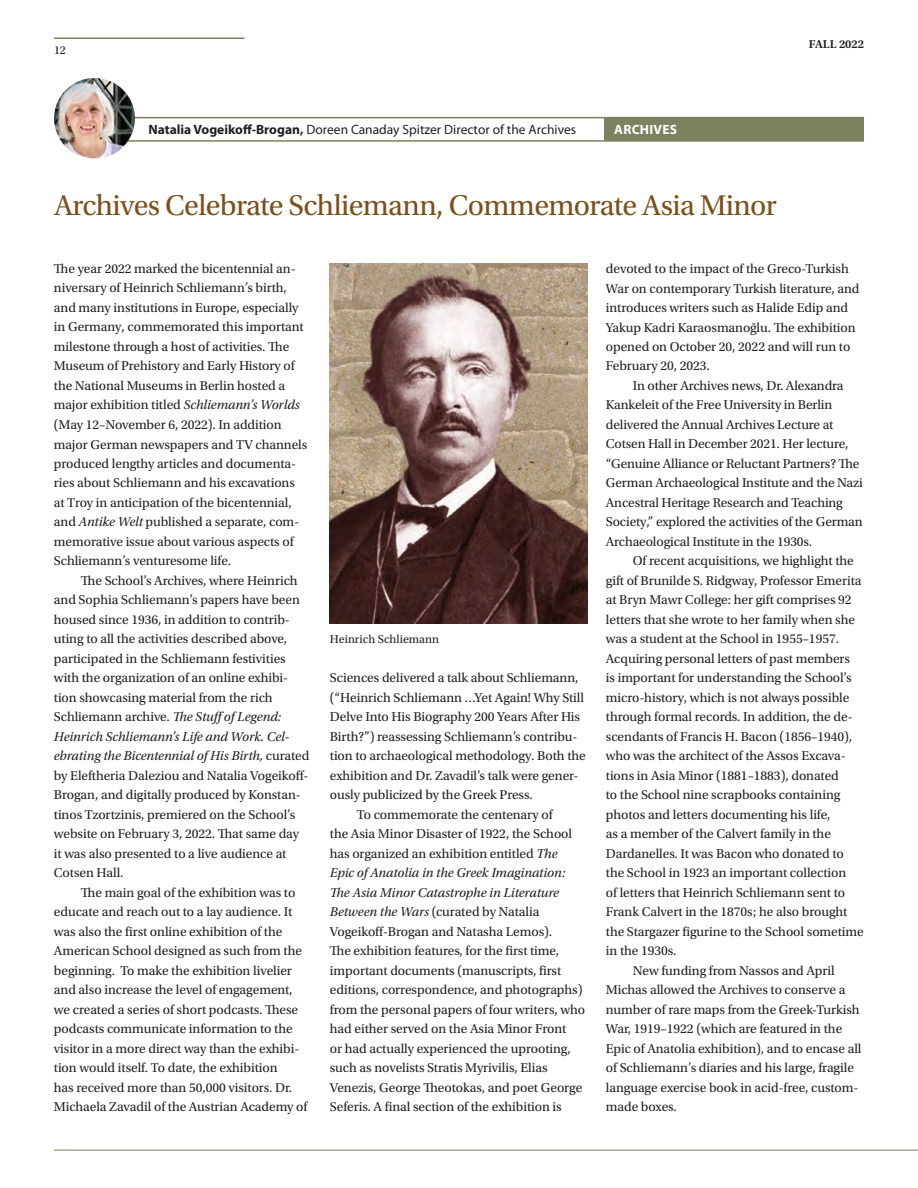
<style>
.page{position:relative;width:918px;height:1188px;background:#fff}
.page>*{position:absolute;margin:0;border:0;box-sizing:border-box;transform-origin:0 0}
.Standard_Headline{font:30px "Utopia Std";letter-spacing:-.02em;color:#7b501a}
.Body_Std{font:13.5px/19.5px "Utopia Std";letter-spacing:-.005em;color:#231f20}
.Body_first{font:13.5px/19.5px "Utopia Std";letter-spacing:-.005em;color:#231f20}
.t1{font:13.5px "Myriad Pro";color:#231f20}
.Box{font:700 13.5px "Myriad Pro";letter-spacing:.02em;color:#fff}
.t2{font:12px "Utopia Std";color:#231f20}
.t3{font:600 12px "Utopia Std";color:#231f20}
.s1{font-weight:700}
.s2{font-style:italic}
</style>
<div class="page">
<hr style="left:94px;top:117px;width:770px;height:1px;background:#7a825f">
<hr style="left:94px;top:140px;width:770px;height:2px;background:#7a825f">
<img style="left:54px;top:78px;width:81px;height:81px;border-radius:40px">
<div style="left:605px;top:118px;width:259px;height:22px;background:#7a825f"></div>
<img style="left:330px;top:264px;width:258px;height:360px">
<hr style="left:54px;top:38px;width:191px;height:1px;background:#7a825f">
<hr style="left:54px;top:1150px;width:864px;height:1px;background:#7a825f">
<p class="t2" style="left:54px;top:44px;width:13px">12</p>
<p class="t1" style="left:148px;top:121px;width:429px"><span class="s1">Natalia Vogeikoff-Brogan,</span> Doreen Canaday Spitzer Director of the Archives</p>
<p class="Box" style="left:614px;top:120px;width:64px">ARCHIVES</p>
<p class="Standard_Headline" style="left:54px;top:189px;width:724px">Archives Celebrate Schliemann, Commemorate Asia Minor</p>
<p class="t3" style="left:809px;top:37px;width:57px">FALL 2022</p>
<p class="Body_first" style="left:54px;top:259px;width:255px">The year 2022 marked the bicentennial an&shy;niversary of Heinrich Schliemann’s birth, and many institutions in Europe, especially in Germany, commemorated this important milestone through a host of activities. The Museum of Prehistory and Early History of the National Museums in Berlin hosted a major exhibition titled <span class="s2">Schliemann’s Worlds </span>(May 12–November 6, 2022). In addition major German newspapers and TV channels produced lengthy articles and documenta&shy;ries about Schliemann and his excavations at Troy in anticipation of the bicentennial, and <span class="s2">Antike Welt</span> published a separate, com&shy;memorative issue about various aspects of Schliemann’s venturesome life.</p>
<p class="Body_Std" style="left:54px;top:571px;width:257px;text-indent:27px">The School’s Archives, where Heinrich and Sophia Schliemann’s papers have been housed since 1936, in addition to contrib&shy;uting to all the activities described above, participated in the Schliemann festivities with the organization of an online exhibi&shy;tion showcasing material from the rich Schliemann archive. <span class="s2">The Stuffof Legend:<br>Heinrich Schliemann’s Life and Work. Cel&shy;ebrating the Bicentennial of His Birth,</span> curated by Eleftheria Daleziou and Natalia Vogeikoff-Brogan, and digitally produced by Konstan&shy;tinos Tzortzinis, premiered on the School’s website on February 3, 2022. That same day it was also presented to a live audience at Cotsen Hall.</p>
<p class="Body_Std" style="left:54px;top:883px;width:255px;text-indent:27px">The main goal of the exhibition was to educate and reach out to a lay audience. It was also the first online exhibition of the American School designed as such from the beginning. To make the exhibition livelier and also increase the level of engagement, we created a series of short podcasts. These podcasts communicate information to the visitor in a more direct way than the exhibi&shy;tion would itself. To date, the exhibition<br>has received more than 50,000 visitors. Dr.<br>Michaela Zavadil of the Austrian Academy of</p>
<p class="t2" style="left:330px;top:633px;width:111px">Heinrich Schliemann</p>
<p class="Body_Std" style="left:330px;top:668px;width:257px">Sciences delivered a talk about Schliemann, (“Heinrich Schliemann …Yet Again! Why Still Delve Into His Biography 200 Years After His Birth?”) reassessing Schliemann’s contribu&shy;tion to archaeological methodology. Both the exhibition and Dr. Zavadil’s talk were gener&shy;ously publicized by the Greek Press.</p>
<p class="Body_Std" style="left:330px;top:805px;width:257px;text-indent:27px">To commemorate the centenary of<br>the Asia Minor Disaster of 1922, the School has organized an exhibition entitled <span class="s2">The Epic of Anatolia in the Greek Imagination:<br>The Asia Minor Catastrophe in Literature Between the Wars</span> (curated by Natalia Vogeikoff-Brogan and Natasha Lemos).<br>The exhibition features, for the first time, important documents (manuscripts, first editions, correspondence, and photographs) from the personal papers of four writers, who had either served on the Asia Minor Front<br>or had actually experienced the uprooting, such as novelists Stratis Myrivilis, Elias Venezis, George Theotokas, and poet George Seferis. A final section of the exhibition is</p>
<p class="Body_Std" style="left:606px;top:259px;width:255px">devoted to the impact of the Greco-Turkish War on contemporary Turkish literature, and introduces writers such as Halide Edip and Yakup Kadri Karaosmanog˘lu. The exhibition opened on October 20, 2022 and will run to February 20, 2023.</p>
<p class="Body_Std" style="left:606px;top:376px;width:258px;text-indent:27px">In other Archives news, Dr. Alexandra Kankeleit of the Free University in Berlin delivered the Annual Archives Lecture at Cotsen Hall in December 2021. Her lecture, “Genuine Alliance or Reluctant Partners? The German Archaeological Institute and the Nazi Ancestral Heritage Research and Teaching Society,” explored the activities of the German Archaeological Institute in the 1930s.</p>
<p class="Body_Std" style="left:606px;top:552px;width:260px;text-indent:27px">Of recent acquisitions, we highlight the gift of Brunilde S. Ridgway, Professor Emerita at Bryn Mawr College: her gift comprises 92 letters that she wrote to her family when she was a student at the School in 1955–1957.<br>Acquiring personal letters of past members<br>is important for understanding the School’s micro-history, which is not always possible through formal records. In addition, the de&shy;scendants of Francis H. Bacon (1856–1940), who was the architect of the Assos Excava&shy;tions in Asia Minor (1881–1883), donated<br>to the School nine scrapbooks containing photos and letters documenting his life,<br>as a member of the Calvert family in the Dardanelles. It was Bacon who donated to the School in 1923 an important collection<br>of letters that Heinrich Schliemann sent to Frank Calvert in the 1870s; he also brought the Stargazer figurine to the School sometime in the 1930s.</p>
<p class="Body_Std" style="left:606px;top:961px;width:257px;text-indent:27px">New funding from Nassos and April Michas allowed the Archives to conserve a number of rare maps from the Greek-Turkish War, 1919–1922 (which are featured in the Epic of Anatolia exhibition), and to encase all of Schliemann’s diaries and his large, fragile language exercise book in acid-free, custom&shy;made boxes.</p>
</div>
